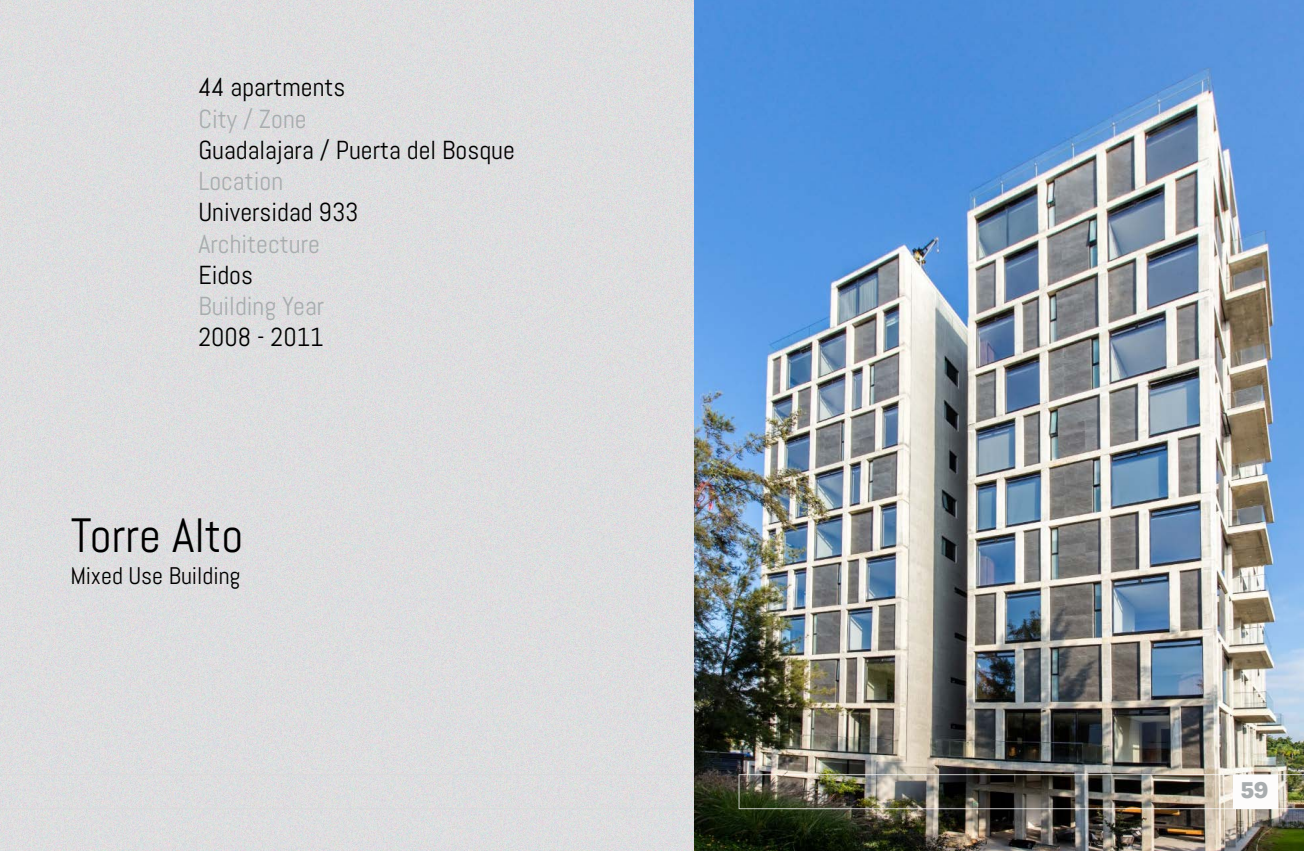
<style>
.page{position:relative;width:1304px;height:851px;background:#fff}
.page>*{position:absolute;margin:0;border:0;box-sizing:border-box;transform-origin:0 0}
.t1{font:48px "Abel";color:#000}
.t2{font:26px "Abel";color:#000}
.t3{font:26px "Abel";color:#a8acae}
.t4{font:24px "Abel";color:#000}
.t5{font:800 22px "Capital Gothic";color:#a8acae}
</style>
<div class="page">
<div style="left:0;top:0;width:1304px;height:850px;background:#dedee0"></div>
<img style="left:694px;top:0;width:610px;height:850px">
<img style="left:0;top:774px;width:1304px;height:35px">
<div style="left:1233px;top:775px;width:44px;height:33px;background:#fdfcfc"></div>
<p class="t2" style="left:198px;top:71px;width:149px">44 apartments</p>
<p class="t3" style="left:198px;top:102px;width:110px">City / Zone</p>
<p class="t2" style="left:198px;top:133px;width:318px">Guadalajara / Puerta del Bosque</p>
<p class="t3" style="left:198px;top:164px;width:86px">Location</p>
<p class="t2" style="left:198px;top:196px;width:162px">Universidad 933</p>
<p class="t3" style="left:198px;top:227px;width:123px">Architecture</p>
<p class="t2" style="left:198px;top:258px;width:56px">Eidos</p>
<p class="t3" style="left:198px;top:289px;width:127px">Building Year</p>
<p class="t2" style="left:198px;top:320px;width:127px">2008 - 2011</p>
<h1 class="t1" style="left:71px;top:505px;width:174px">Torre Alto</h1>
<p class="t4" style="left:71px;top:560px;width:171px">Mixed Use Building</p>
<p class="t5" style="left:1241px;top:774px;width:29px">59</p>
</div>
